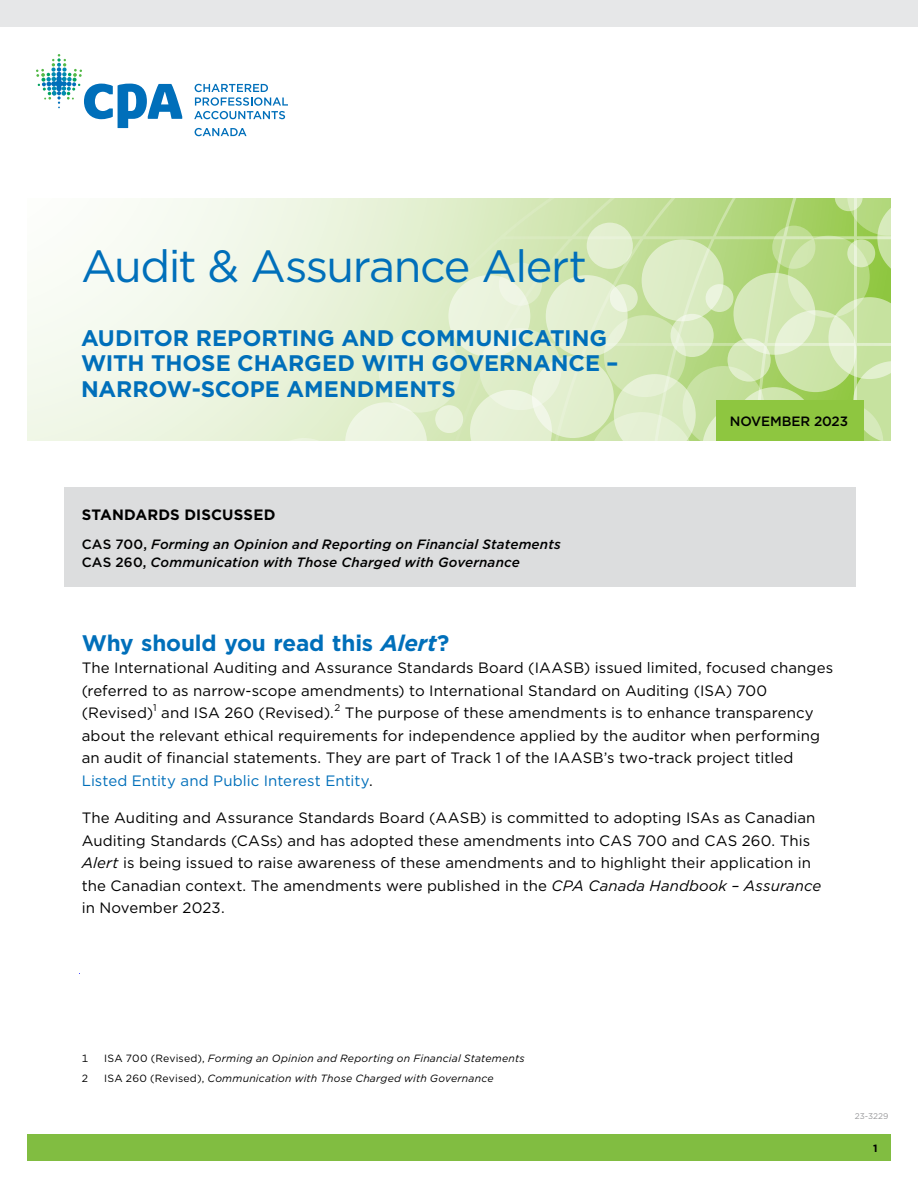
<style>
.page{position:relative;width:918px;height:1188px;background:#fff}
.page>*{position:absolute;margin:0;border:0;box-sizing:border-box;transform-origin:0 0}
.CPA_bannerHead_newsletterTitle{font:45px "Gotham";letter-spacing:-.035em;color:#006fba}
.CPA_bannerHead_subtitle{font:700 22.5px/25.5px "Gotham";letter-spacing:-.005em;color:#006fba}
.CPA_head1{font:700 22.5px "Gotham";letter-spacing:-.01em;color:#006fba}
.CPA__para1{font:15px/22.5px "Gotham";letter-spacing:.005em;color:#000}
.CPA__body{font:15px/22.5px "Gotham";letter-spacing:.005em;color:#000}
.disclaimer_head{font:700 15px "Gotham";letter-spacing:.01em;color:#000}
.CPA_callOut-body{font:italic 500 13.5px "Gotham";letter-spacing:.01em;color:#000}
.CPA_bannerHead_volume-issue{font:500 13.5px "Gotham";letter-spacing:-.01em;color:#000}
.CPA__para1-2{font:italic 10.5px "Gotham";letter-spacing:.02em;color:#000}
.CPA__para1-3{font:10.5px "Gotham";color:#000}
.t1{font:700 10.5px "Gotham";color:#000}
.CPA__para1-4{font:9.75px "Gotham";color:#000}
.t2{font:8.25px "Gotham";letter-spacing:.005em;color:#6d6e71}
.s1{font-style:normal}
.s2{font-style:italic}
.s3{color:#006fba}
</style>
<div class="page">
<svg style="left:194px;top:84px;width:94px;height:35px"></svg>
<svg style="left:36px;top:54px;width:146px;height:74px"></svg>
<svg style="left:195px;top:128px;width:52px;height:8px"></svg>
<div style="left:27px;top:198px;width:864px;height:243px;background:linear-gradient(to bottom,#f7fbf2,#ecf4e0)"></div>
<svg style="left:317px;top:198px;width:574px;height:243px;background:#d3e7b6"></svg>
<div style="left:479px;top:328px;width:82px;height:82px;background:#deecc6;border-radius:50%"></div>
<div style="left:532px;top:356px;width:82px;height:82px;background:linear-gradient(to bottom,#e7f1d7,#e0eecb);border-radius:50%"></div>
<svg style="left:470px;top:390px;width:82px;height:51px;background:#e6f0d5"></svg>
<div style="left:448px;top:275px;width:82px;height:82px;background:#ebf4de;border-radius:50%"></div>
<svg style="left:788px;top:236px;width:82px;height:82px;background:#badb8a"></svg>
<svg style="left:499px;top:263px;width:43px;height:43px"></svg>
<svg style="left:772px;top:226px;width:43px;height:43px"></svg>
<div style="left:706px;top:284px;width:27px;height:28px;background:#d7eabd;border-radius:50%"></div>
<div style="left:435px;top:405px;width:28px;height:28px;background:#e9f2da;border-radius:50%"></div>
<div style="left:610px;top:284px;width:28px;height:28px;background:#e0eecc;border-radius:50%"></div>
<div style="left:379px;top:331px;width:82px;height:82px;background:#e6f1d5;border-radius:50%"></div>
<svg style="left:588px;top:297px;width:303px;height:144px;background:#cee5ac"></svg>
<svg style="left:546px;top:275px;width:82px;height:82px;background:#e4f0d2"></svg>
<svg style="left:733px;top:273px;width:82px;height:82px;background:#d9eabf"></svg>
<svg style="left:642px;top:239px;width:82px;height:82px;background:#ddecc6"></svg>
<svg style="left:835px;top:198px;width:56px;height:81px;background:#b7da85"></svg>
<svg style="left:263px;top:402px;width:164px;height:39px;background:#e6f1d6"></svg>
<div style="left:587px;top:223px;width:46px;height:46px;background:#e3efd0;border-radius:50%"></div>
<div style="left:0;top:0;width:918px;height:27px;background:#e6e7e8"></div>
<div style="left:716px;top:400px;width:148px;height:41px;background:#8ec640"></div>
<div style="left:64px;top:487px;width:792px;height:100px;background:#dcddde"></div>
<div style="left:27px;top:1134px;width:864px;height:27px;background:#81bd41"></div>
<h1 class="CPA_bannerHead_newsletterTitle" style="left:81px;top:237px;width:507px">Audit &amp; Assurance Alert</h1>
<p class="CPA_bannerHead_subtitle" style="left:81px;top:325px;width:539px">AUDITOR REPORTING AND COMMUNICATING<br>WITH THOSE CHARGED WITH GOVERNANCE –<br>NARROW-SCOPE AMENDMENTS</p>
<h2 class="disclaimer_head" style="left:82px;top:505px;width:195px">STANDARDS DISCUSSED</h2>
<p class="CPA_callOut-body" style="left:82px;top:535px;width:481px"><span class="s1">CAS 700,</span> Forming an Opinion and Reporting on Financial Statements</p>
<p class="CPA_callOut-body" style="left:82px;top:553px;width:440px"><span class="s1">CAS 260,</span> Communication with Those Charged with Governance</p>
<p class="CPA_bannerHead_volume-issue" style="left:730px;top:413px;width:120px">NOVEMBER 2023</p>
<h1 class="CPA_head1" style="left:82px;top:628px;width:369px">Why should you read this <span class="s2">Alert</span>?</h1>
<p class="CPA__para1" style="left:82px;top:656px;width:753px">The International Auditing and Assurance Standards Board (IAASB) issued limited, focused changes (referred to as narrow-scope amendments) to International Standard on Auditing (ISA) 700 (Revised)</p>
<p class="CPA__para1-4" style="left:335px;top:701px;width:7px">2</p>
<p class="CPA__para1" style="left:82px;top:701px;width:740px;text-indent:263px">The purpose of these amendments is to enhance transparency about the relevant ethical requirements for independence applied by the auditor when performing an audit of financial statements. They are part of Track 1 of the IAASB’s two-track project titled <span class="s3">Listed Entity and Public Interest Entity</span>.</p>
<p class="CPA__body" style="left:82px;top:806px;width:741px">The Auditing and Assurance Standards Board (AASB) is committed to adopting ISAs as Canadian Auditing Standards (CASs) and has adopted these amendments into CAS 700 and CAS 260. This <span class="s2">Alert</span> is being issued to raise awareness of these amendments and to highlight their application in the Canadian context. The amendments were published in the <span class="s2">CPA Canada Handbook – Assurance </span>in November 2023.</p>
<p class="CPA__para1-4" style="left:153px;top:701px;width:5px">1</p>
<p class="CPA__para1" style="left:161px;top:701px;width:174px">and ISA 260 (Revised).</p>
<p class="CPA__para1-3" style="left:82px;top:1052px;width:8px">1</p>
<p class="CPA__para1-2" style="left:104px;top:1052px;width:422px"><span class="s1">ISA 700 (Revised),</span> Forming an Opinion and Reporting on Financial Statements</p>
<p class="CPA__para1-3" style="left:82px;top:1072px;width:8px">2</p>
<p class="CPA__para1-2" style="left:104px;top:1072px;width:391px"><span class="s1">ISA 260 (Revised),</span> Communication with Those Charged with Governance</p>
<p class="t2" style="left:855px;top:1110px;width:35px">23-3229</p>
<p class="t1" style="left:873px;top:1141px;width:6px">1</p>
</div>
